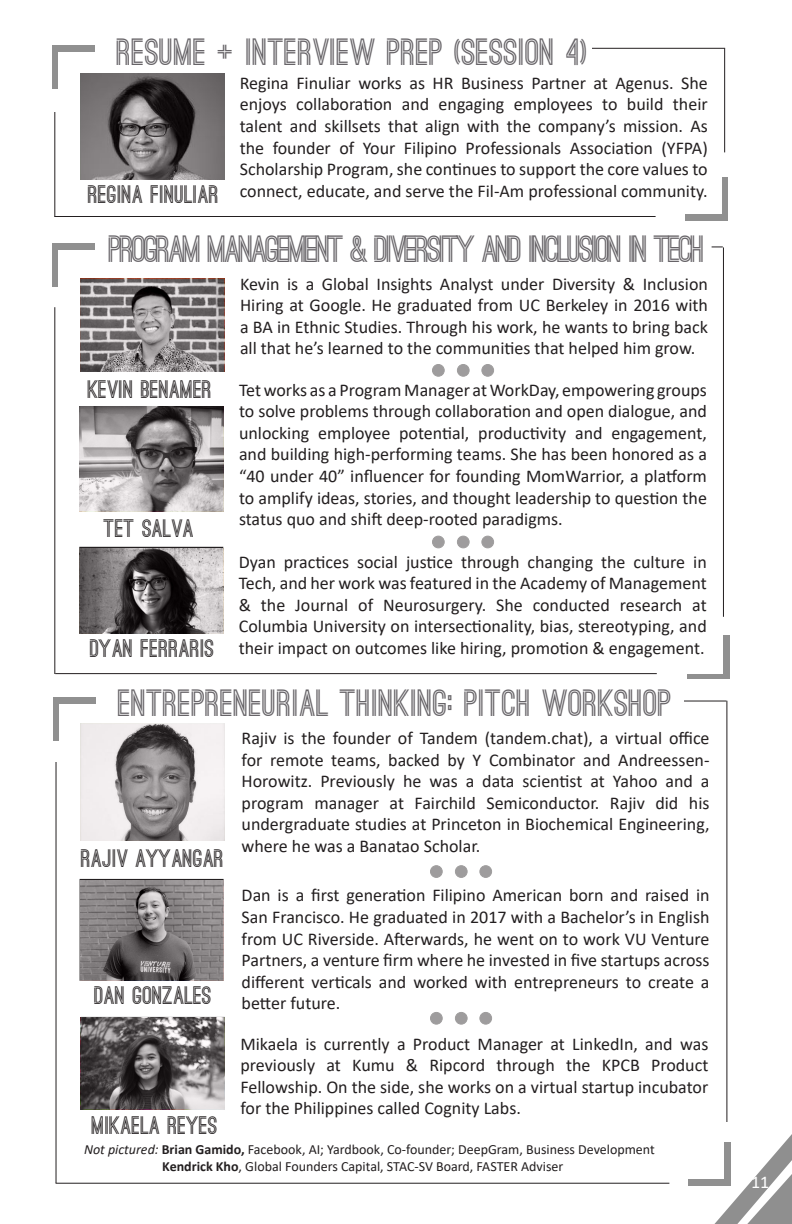
<style>
.page{position:relative;width:792px;height:1224px;background:#fff}
.page>*{position:absolute;margin:0;border:0;box-sizing:border-box;transform-origin:0 0}
.t1{font:700 36px "Ostrich Sans";color:#676468}
.t2{font:700 36px "Ostrich Sans";letter-spacing:-.075em;color:#676468}
.t3{font:700 24px "Ostrich Sans";color:#231f20}
.t4{font:18px/21.6px "Calibri";color:#231f20;text-align:justify}
.t5{font:18px "Calibri";color:#fff}
.t6{font:14px "Calibri";color:#231f20}
.s1{font-style:italic}
.s2{font-weight:700}
</style>
<div class="page">
<svg style="left:714px;top:1134px;width:78px;height:90px"></svg>
<hr style="left:54px;top:112px;width:1px;height:105px;background:#231f20">
<hr style="left:592px;top:48px;width:133px;height:1px;background:#231f20">
<div style="left:52px;top:45px;width:42px;height:43px;background:#909090"></div>
<div style="left:58px;top:52px;width:40px;height:40px;background:#fff"></div>
<hr style="left:724px;top:48px;width:1px;height:104px;background:#231f20">
<hr style="left:54px;top:216px;width:602px;height:1px;background:#231f20">
<div style="left:686px;top:177px;width:42px;height:43px;background:#909090"></div>
<div style="left:682px;top:173px;width:40px;height:41px;background:#fff"></div>
<hr style="left:54px;top:307px;width:1px;height:367px;background:#231f20">
<div style="left:52px;top:244px;width:42px;height:43px;background:#909090"></div>
<div style="left:58px;top:251px;width:40px;height:40px;background:#fff"></div>
<hr style="left:723px;top:247px;width:1px;height:370px;background:#231f20">
<hr style="left:55px;top:673px;width:602px;height:1px;background:#231f20">
<div style="left:687px;top:635px;width:42px;height:43px;background:#909090"></div>
<div style="left:683px;top:633px;width:40px;height:40px;background:#fff"></div>
<hr style="left:56px;top:762px;width:1px;height:421px;background:#231f20">
<hr style="left:684px;top:701px;width:42px;height:1px;background:#231f20">
<div style="left:53px;top:698px;width:43px;height:43px;background:#909090"></div>
<div style="left:59px;top:705px;width:40px;height:40px;background:#fff"></div>
<hr style="left:726px;top:701px;width:1px;height:421px;background:#231f20">
<hr style="left:56px;top:1183px;width:613px;height:1px;background:#231f20">
<div style="left:688px;top:1143px;width:43px;height:43px;background:#909090"></div>
<div style="left:685px;top:1139px;width:39px;height:40px;background:#fff"></div>
<div style="left:430px;top:866px;width:12px;height:11px;background:#9e9c9d;border-radius:50%"></div>
<div style="left:430px;top:865px;width:13px;height:13px;border:1px solid #231f20;border-radius:50%"></div>
<div style="left:455px;top:866px;width:12px;height:11px;background:#9e9c9d;border-radius:50%"></div>
<div style="left:455px;top:865px;width:13px;height:13px;border:1px solid #231f20;border-radius:50%"></div>
<div style="left:480px;top:866px;width:12px;height:11px;background:#9e9c9d;border-radius:50%"></div>
<div style="left:479px;top:865px;width:13px;height:13px;border:1px solid #231f20;border-radius:50%"></div>
<div style="left:430px;top:1012px;width:12px;height:12px;background:#9e9c9d;border-radius:50%"></div>
<div style="left:430px;top:1012px;width:13px;height:13px;border:1px solid #231f20;border-radius:50%"></div>
<div style="left:455px;top:1012px;width:12px;height:12px;background:#9e9c9d;border-radius:50%"></div>
<div style="left:455px;top:1012px;width:13px;height:13px;border:1px solid #231f20;border-radius:50%"></div>
<div style="left:480px;top:1012px;width:12px;height:12px;background:#9e9c9d;border-radius:50%"></div>
<div style="left:479px;top:1012px;width:13px;height:13px;border:1px solid #231f20;border-radius:50%"></div>
<svg style="left:83px;top:75px;width:140px;height:103px;background:#676364"></svg>
<svg style="left:82px;top:281px;width:140px;height:89px;background:#8d898a"></svg>
<div style="left:80px;top:279px;width:144px;height:93px;border:1px solid #231f20"></div>
<svg style="left:83px;top:726px;width:140px;height:113px;fill:#eeeaeb"></svg>
<svg style="left:82px;top:881px;width:140px;height:98px;background:#7c7879"></svg>
<div style="left:80px;top:879px;width:144px;height:102px;border:1px solid #231f20"></div>
<svg style="left:83px;top:1019px;width:140px;height:89px;background:#6a6667"></svg>
<div style="left:81px;top:1017px;width:144px;height:93px;border:1px solid #231f20"></div>
<svg style="left:81px;top:408px;width:141px;height:101px;background:#989495"></svg>
<div style="left:79px;top:406px;width:145px;height:105px;border:1px solid #231f20"></div>
<div style="left:432px;top:364px;width:12px;height:12px;background:#9e9c9d;border-radius:50%"></div>
<div style="left:432px;top:364px;width:13px;height:13px;border:1px solid #231f20;border-radius:50%"></div>
<div style="left:457px;top:364px;width:12px;height:12px;background:#9e9c9d;border-radius:50%"></div>
<div style="left:457px;top:364px;width:13px;height:13px;border:1px solid #231f20;border-radius:50%"></div>
<div style="left:482px;top:364px;width:12px;height:12px;background:#9e9c9d;border-radius:50%"></div>
<div style="left:481px;top:364px;width:13px;height:13px;border:1px solid #231f20;border-radius:50%"></div>
<svg style="left:81px;top:549px;width:140px;height:83px;background:#6d696a"></svg>
<div style="left:79px;top:547px;width:144px;height:87px;border:1px solid #231f20"></div>
<div style="left:432px;top:536px;width:12px;height:12px;background:#9e9c9d;border-radius:50%"></div>
<div style="left:432px;top:536px;width:13px;height:12px;border:1px solid #231f20;border-radius:50%"></div>
<div style="left:457px;top:536px;width:12px;height:12px;background:#9e9c9d;border-radius:50%"></div>
<div style="left:457px;top:536px;width:13px;height:12px;border:1px solid #231f20;border-radius:50%"></div>
<div style="left:482px;top:536px;width:12px;height:12px;background:#9e9c9d;border-radius:50%"></div>
<div style="left:481px;top:536px;width:13px;height:12px;border:1px solid #231f20;border-radius:50%"></div>
<p class="t1" style="left:117px;top:38px;width:472px">RESUME + INTERVIEW PREP (SESSION 4)</p>
<p class="t3" style="left:88px;top:185px;width:132px">REGINA FINULIAR</p>
<p class="t4" style="left:240px;top:72px;width:470px">Regina Finuliar works as HR Business Partner at Agenus. She enjoys collaboration and engaging employees to build their talent and skillsets that align with the company’s mission. As the founder of Your Filipino Professionals Association (YFPA)<br>Scholarship Program, she continues to support the core values to connect, educate, and serve the Fil-Am professional community.</p>
<p class="t2" style="left:109px;top:235px;width:598px">PROGRAM MANAGEMENT &amp; DIVERSITY AND INCLUSION IN TECH</p>
<p class="t3" style="left:88px;top:380px;width:126px">KEVIN BENAMER</p>
<p class="t3" style="left:104px;top:520px;width:92px">TET SALVA</p>
<p class="t3" style="left:90px;top:640px;width:126px">DYAN FERRARIS</p>
<p class="t4" style="left:240px;top:272px;width:470px">Kevin is a Global Insights Analyst under Diversity &amp; Inclusion Hiring at Google. He graduated from UC Berkeley in 2016 with a BA in Ethnic Studies. Through his work, he wants to bring back all that he’s learned to the communities that helped him grow.</p>
<p class="t4" style="left:239px;top:378px;width:470px">Tet works as a Program Manager at WorkDay, empowering groups to solve problems through collaboration and open dialogue, and unlocking employee potential, productivity and engagement, and building high-performing teams. She has been honored as a “40 under 40” influencer for founding MomWarrior, a platform to amplify ideas, stories, and thought leadership to question the status quo and shift deep-rooted paradigms.</p>
<p class="t4" style="left:239px;top:550px;width:470px">Dyan practices social justice through changing the culture in Tech, and her work was featured in the Academy of Management &amp; the Journal of Neurosurgery. She conducted research at Columbia University on intersectionality, bias, stereotyping, and their impact on outcomes like hiring, promotion &amp; engagement.</p>
<p class="t1" style="left:118px;top:689px;width:556px">ENTREPRENEURIAL THINKING: PITCH WORKSHOP</p>
<p class="t3" style="left:81px;top:849px;width:145px">RAJIV AYYANGAR</p>
<p class="t3" style="left:95px;top:986px;width:119px">DAN GONZALES</p>
<p class="t4" style="left:242px;top:727px;width:470px">Rajiv is the founder of Tandem (tandem.chat), a virtual office for remote teams, backed by Y Combinator and Andreessen-Horowitz. Previously he was a data scientist at Yahoo and a program manager at Fairchild Semiconductor. Rajiv did his undergraduate studies at Princeton in Biochemical Engineering, where he was a Banatao Scholar.</p>
<p class="t4" style="left:242px;top:884px;width:470px">Dan is a first generation Filipino American born and raised in San Francisco. He graduated in 2017 with a Bachelor’s in English from UC Riverside. Afterwards, he went on to work VU Venture Partners, a venture firm where he invested in five startups across different verticals and worked with entrepreneurs to create a better future.</p>
<p class="t4" style="left:240px;top:1032px;width:469px">Mikaela is currently a Product Manager at LinkedIn, and was previously at Kumu &amp; Ripcord through the KPCB Product Fellowship. On the side, she works on a virtual startup incubator for the Philippines called Cognity Labs.</p>
<p class="t6" style="left:84px;top:1140px;width:572px"><span class="s1">Not pictured:</span> <span class="s2">Brian Gamido,</span> Facebook, AI; Yardbook, Co-founder; DeepGram, Business Development</p>
<p class="t6" style="left:162px;top:1157px;width:403px"><span class="s2">Kendrick Kho</span>, Global Founders Capital, STAC-SV Board, FASTER Adviser</p>
<p class="t3" style="left:92px;top:1116px;width:127px">MIKAELA REYES</p>
<p class="t5" style="left:751px;top:1170px;width:20px">11</p>
</div>
